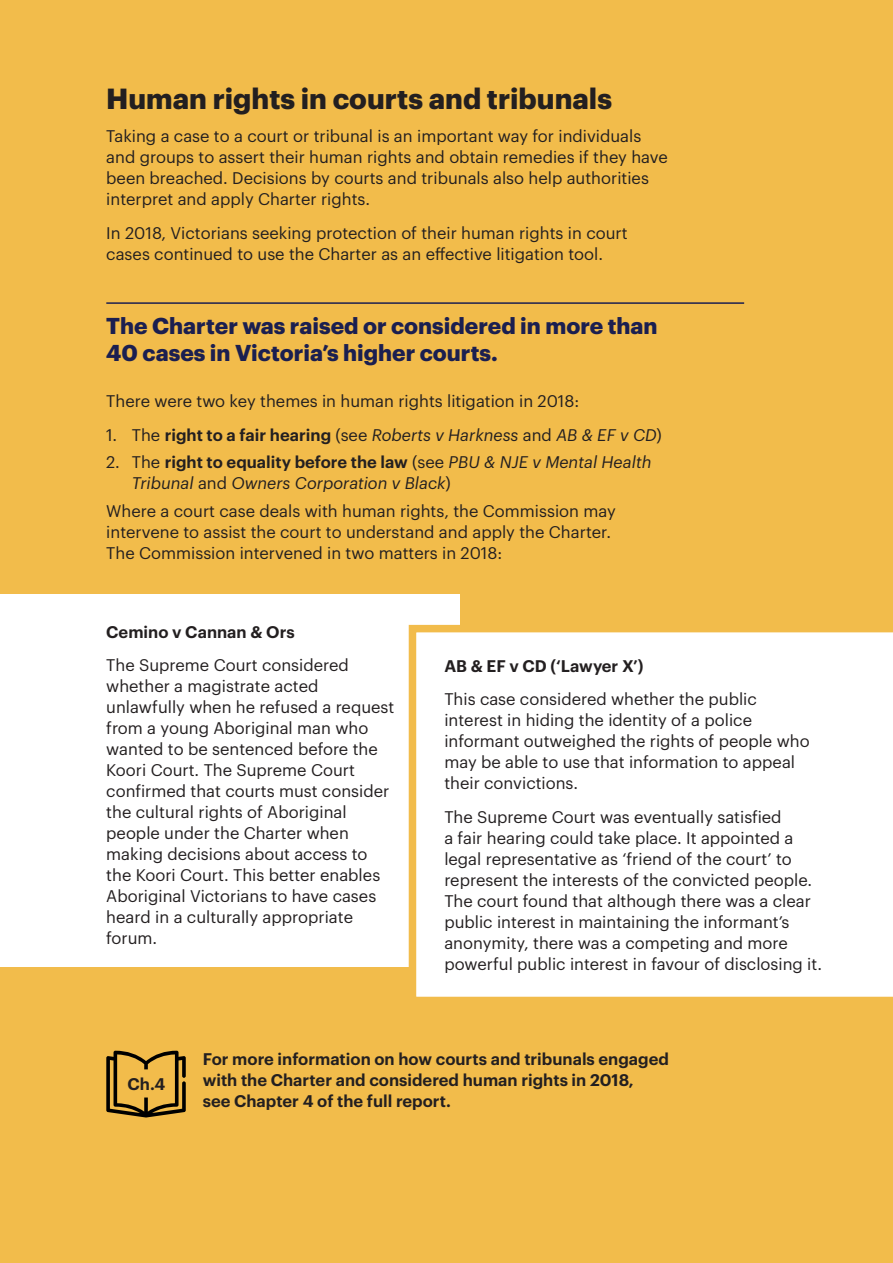
<style>
.page{position:relative;width:893px;height:1263px;background:#f2bc4b}
.page>*{position:absolute;margin:0;border:0;box-sizing:border-box;transform-origin:0 0}
.HRV_Heading_3{font:700 28.5px "Graphik";color:#231f20}
.HRV_Decorative_1{font:700 22.5px/27px "Graphik";color:#1b1f50}
.HRV_Body_Text{font:16.5px/21px "Graphik";color:#231f20}
.HRV_Body_Text-2{font:600 16.5px/21px "Graphik";color:#231f20}
.t1{font:italic 16.5px/21px "Graphik";color:#231f20}
.s1{font-style:normal}
.s2{font-weight:600;font-style:normal}
</style>
<div class="page">
<hr style="left:106px;top:302px;width:638px;height:2px;background:#1b1f50">
<svg style="left:106px;top:1051px;width:80px;height:66px"></svg>
<div style="left:0;top:594px;width:459px;height:373px;background:#fff"></div>
<div style="left:409px;top:625px;width:484px;height:372px;background:#fff"></div>
<p class="HRV_Heading_3" style="left:106px;top:76px;width:507px">Human rights in courts and tribunals</p>
<p class="HRV_Body_Text" style="left:106px;top:124px;width:563px">Taking a case to a court or tribunal is an important way for individuals and groups to assert their human rights and obtain remedies if they have been breached. Decisions by courts and tribunals also help authorities interpret and apply Charter rights.</p>
<p class="HRV_Body_Text" style="left:106px;top:221px;width:523px">In 2018, Victorians seeking protection of their human rights in court cases continued to use the Charter as an effective litigation tool.</p>
<p class="HRV_Decorative_1" style="left:106px;top:310px;width:553px">The Charter was raised or considered in more than<br>40 cases in Victoria’s higher courts.</p>
<p class="HRV_Body_Text" style="left:106px;top:389px;width:474px">There were two key themes in human rights litigation in 2018:</p>
<p class="t1" style="left:106px;top:423px;width:557px"><span class="s1">1. The</span> <span class="s2">right to a fair hearing</span> <span class="s1">(see</span> Roberts v Harkness <span class="s1">and</span> AB &amp; EF v CD<span class="s1">)</span></p>
<p class="t1" style="left:132px;top:450px;width:521px;text-indent:-26px"><span class="s1">2. The</span> <span class="s2">right to equality before the law</span> <span class="s1">(see</span> PBU &amp; NJE v Mental Health<br>Tribunal <span class="s1">and</span> Owners Corporation v Black<span class="s1">)</span></p>
<p class="HRV_Body_Text" style="left:106px;top:499px;width:511px">Where a court case deals with human rights, the Commission may intervene to assist the court to understand and apply the Charter.<br>The Commission intervened in two matters in 2018:</p>
<p class="HRV_Body_Text-2" style="left:106px;top:620px;width:190px">Cemino v Cannan &amp; Ors</p>
<p class="HRV_Body_Text" style="left:106px;top:653px;width:290px">The Supreme Court considered whether a magistrate acted unlawfully when he refused a request from a young Aboriginal man who wanted to be sentenced before the<br>Koori Court. The Supreme Court confirmed that courts must consider the cultural rights of Aboriginal people under the Charter when making decisions about access to the Koori Court. This better enables<br>Aboriginal Victorians to have cases heard in a culturally appropriate forum.</p>
<p class="HRV_Body_Text-2" style="left:444px;top:654px;width:201px">AB &amp; EF v CD (‘Lawyer X’)</p>
<p class="HRV_Body_Text" style="left:444px;top:687px;width:367px">This case considered whether the public interest in hiding the identity of a police informant outweighed the rights of people who may be able to use that information to appeal their convictions.</p>
<p class="HRV_Body_Text" style="left:444px;top:805px;width:379px">The Supreme Court was eventually satisfied<br>a fair hearing could take place. It appointed a legal representative as ‘friend of the court’ to represent the interests of the convicted people.<br>The court found that although there was a clear public interest in maintaining the informant’s anonymity, there was a competing and more powerful public interest in favour of disclosing it.</p>
<p class="HRV_Body_Text-2" style="left:128px;top:1072px;width:39px">Ch.4</p>
<p class="HRV_Body_Text-2" style="left:203px;top:1047px;width:468px">For more information on how courts and tribunals engaged with the Charter and considered human rights in 2018,<br>see Chapter 4 of the full report.</p>
</div>
